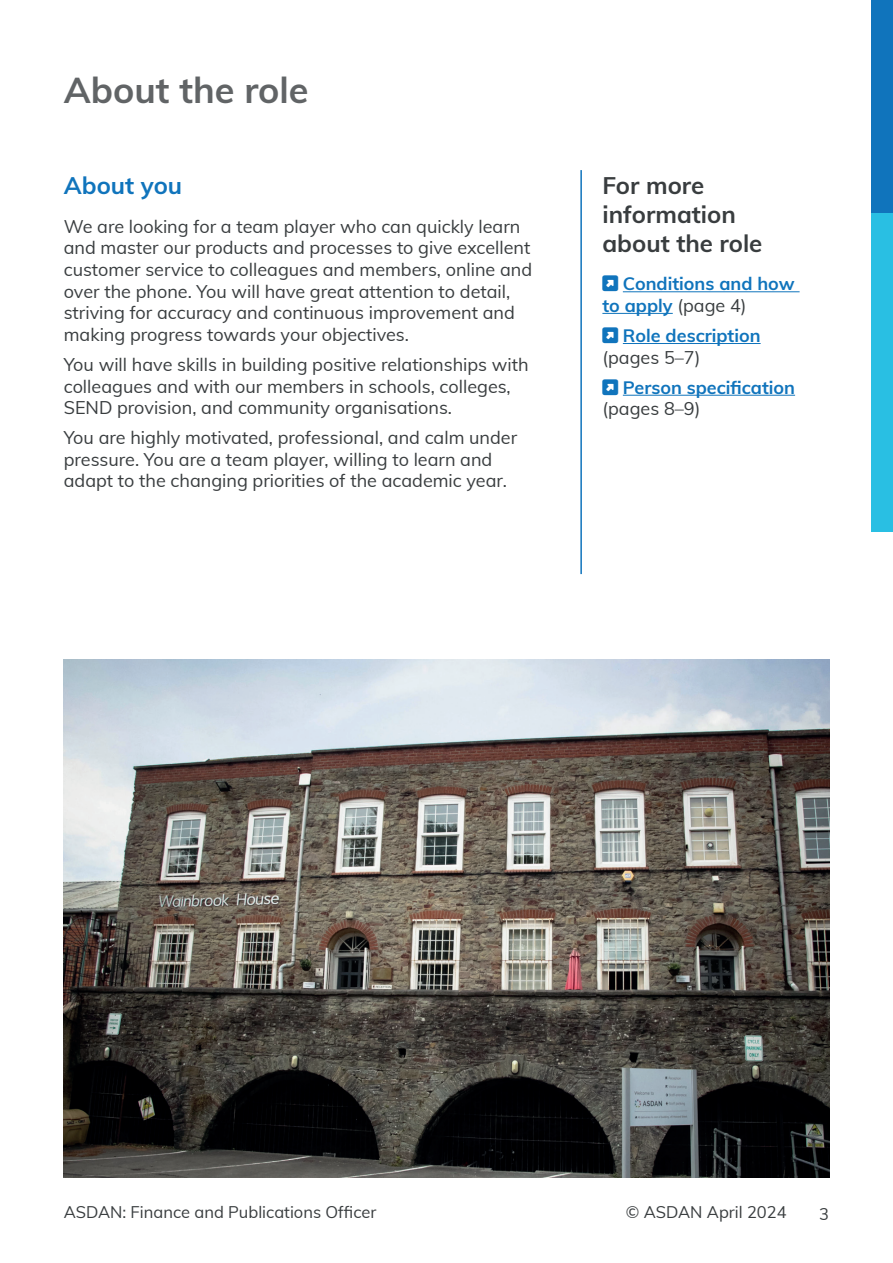
<style>
.page{position:relative;width:893px;height:1263px;background:#fff}
.page>*{position:absolute;margin:0;border:0;box-sizing:border-box;transform-origin:0 0}
.t1{font:700 36px "Muli";color:#616466}
.t2{font:700 24px/28.8px "Muli";color:#393d3f}
.t3{font:700 24px "Muli";color:#1074bc}
.t4{font:18px/21.6px "Muli";color:#393d3f}
.t5{font:700 18px/21.6px "Muli";color:#1074bc}
.t6{font:16.5px "Muli";color:#393d3f}
.s1{font-weight:400;color:#393d3f}
</style>
<div class="page">
<div style="left:872px;top:0;width:21px;height:531px;background:#29bfe3"></div>
<div style="left:872px;top:0;width:21px;height:213px;background:#1074bc"></div>
<hr style="left:580px;top:170px;width:2px;height:404px;background:#1074bc">
<hr style="left:623px;top:291px;width:177px;height:1px;background:#1074bc">
<hr style="left:602px;top:313px;width:71px;height:1px;background:#1074bc">
<hr style="left:623px;top:343px;width:138px;height:1px;background:#1074bc">
<hr style="left:623px;top:395px;width:172px;height:1px;background:#1074bc">
<img style="left:64px;top:659px;width:765px;height:519px">
<h1 class="t1" style="left:64px;top:64px;width:246px">About the role</h1>
<h2 class="t3" style="left:64px;top:168px;width:120px">About you</h2>
<p class="t4" style="left:64px;top:215px;width:470px">We are looking for a team player who can quickly learn and master our products and processes to give excellent customer service to colleagues and members, online and over the phone. You will have great attention to detail, striving for accuracy and continuous improvement and making progress towards your objectives.</p>
<p class="t4" style="left:64px;top:353px;width:466px">You will have skills in building positive relationships with colleagues and with our members in schools, colleges,<br>SEND provision, and community organisations.</p>
<p class="t4" style="left:64px;top:426px;width:455px">You are highly motivated, professional, and calm under pressure. You are a team player, willing to learn and adapt to the changing priorities of the academic year.</p>
<h2 class="t2" style="left:602px;top:170px;width:162px">For more information about the role</h2>
<p class="t5" style="left:602px;top:272px;width:194px;text-indent:20px">Conditions and how to apply <span class="s1">(page 4)</span></p>
<p class="t5" style="left:623px;top:324px;width:139px">Role description</p>
<p class="t4" style="left:602px;top:346px;width:99px">(pages 5–7)</p>
<p class="t5" style="left:623px;top:376px;width:174px">Person specification</p>
<p class="t4" style="left:602px;top:397px;width:99px">(pages 8–9)</p>
<p class="t6" style="left:64px;top:1200px;width:314px">ASDAN: Finance and Publications Officer</p>
<p class="t6" style="left:626px;top:1200px;width:162px">© ASDAN April 2024</p>
<p class="t6" style="left:819px;top:1201px;width:11px">3</p>
</div>
